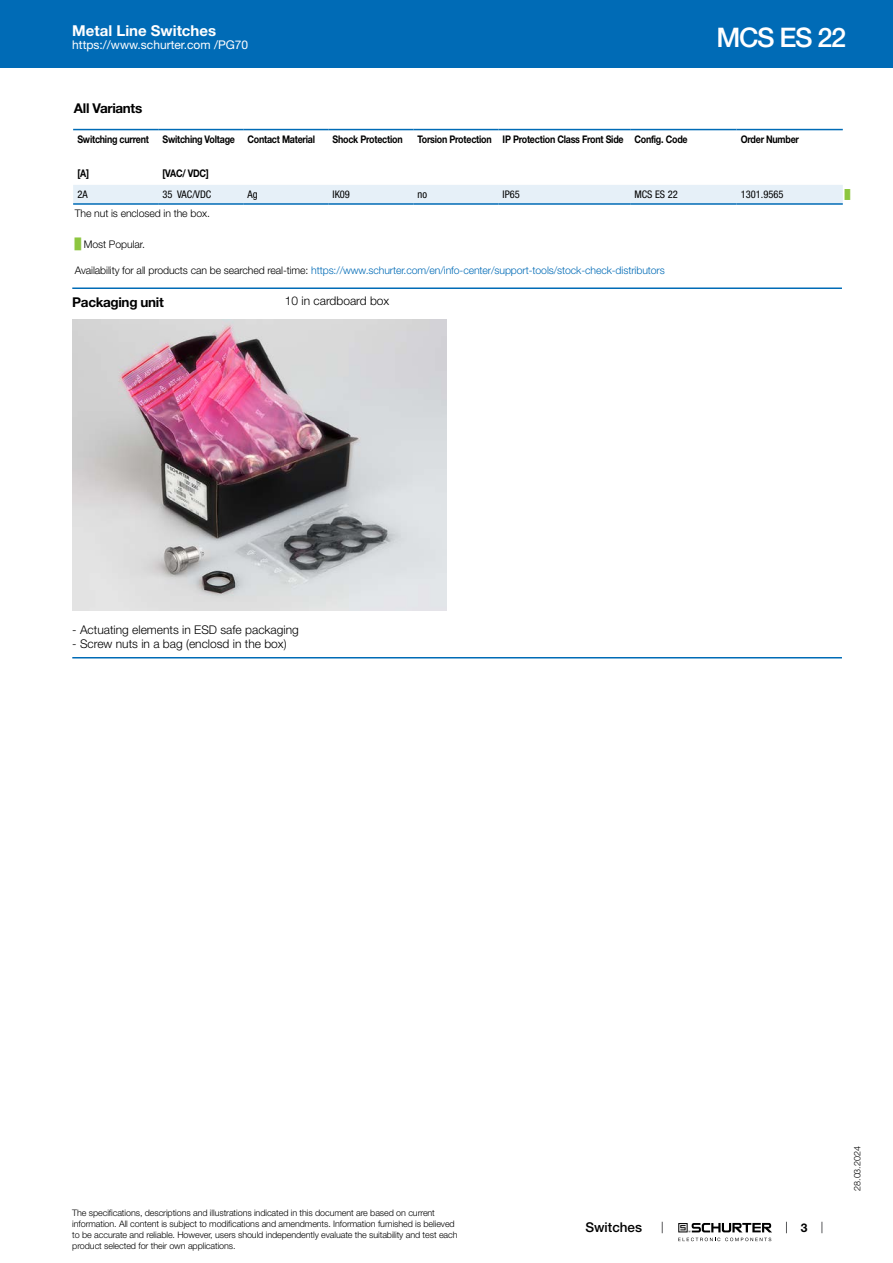
<style>
.page{position:relative;width:893px;height:1263px;background:#fff}
.page>*{position:absolute;margin:0;border:0;box-sizing:border-box;transform-origin:0 0}
.t1{font:500 27px "Helvetica Neue LT";letter-spacing:-.05em;color:#fff}
.t2{font:700 15px "Helvetica Neue LT";color:#fff}
.t3{font:700 13.5px "Helvetica Neue LT";letter-spacing:-.025em;color:#000}
.t4{font:500 13.5px "Helvetica Neue LT";color:#000}
.t5{font:300 12px "Helvetica Neue LT";color:#000}
.t6{font:12px "Helvetica Neue LT";color:#fff}
.t7{font:700 12px "Helvetica Neue LT";color:#000}
.t8{font:700 10.5px "Helvetica Neue LT";letter-spacing:-.025em;color:#000;scale:.85 1}
.t9{font:300 10.5px "Helvetica Neue LT";letter-spacing:-.01em;color:#006bb6}
.t10{font:condensed 10.5px "Helvetica Neue LT";color:#000}
.t11{font:300 10.5px "Helvetica Neue LT";letter-spacing:-.01em;color:#000}
.t12{font:300 9px/10.8px "Helvetica Neue LT";letter-spacing:-.01em;color:#000}
.t13{font:9px "Arial Unicode MS";color:#8dc63f}
.s1{font-family:"Arial Unicode MS";font-weight:400;color:#8dc63f}
.s2{color:#000}
</style>
<div class="page">
<svg style="left:678px;top:1223px;width:94px;height:18px"></svg>
<div style="left:0;top:0;width:893px;height:68px;background:#006bb6"></div>
<svg style="left:73px;top:130px;width:770px;height:1px"></svg>
<div style="left:73px;top:185px;width:770px;height:18px;background:#e6f0f8"></div>
<hr style="left:73px;top:129px;width:85px;height:1px;background:#006bb6">
<hr style="left:158px;top:129px;width:85px;height:1px;background:#006bb6">
<hr style="left:243px;top:129px;width:85px;height:1px;background:#006bb6">
<hr style="left:328px;top:129px;width:85px;height:1px;background:#006bb6">
<hr style="left:413px;top:129px;width:85px;height:1px;background:#006bb6">
<hr style="left:498px;top:129px;width:132px;height:1px;background:#006bb6">
<hr style="left:630px;top:129px;width:106px;height:1px;background:#006bb6">
<hr style="left:736px;top:129px;width:107px;height:1px;background:#006bb6">
<hr style="left:73px;top:203px;width:85px;height:2px;background:#006bb6">
<hr style="left:158px;top:203px;width:85px;height:2px;background:#006bb6">
<hr style="left:243px;top:203px;width:85px;height:2px;background:#006bb6">
<hr style="left:328px;top:203px;width:85px;height:2px;background:#006bb6">
<hr style="left:413px;top:203px;width:85px;height:2px;background:#006bb6">
<hr style="left:498px;top:203px;width:132px;height:2px;background:#006bb6">
<hr style="left:630px;top:203px;width:106px;height:2px;background:#006bb6">
<hr style="left:736px;top:203px;width:107px;height:2px;background:#006bb6">
<hr style="left:72px;top:287px;width:770px;height:2px;background:#006bb6">
<img style="left:72px;top:319px;width:374px;height:291px">
<hr style="left:72px;top:657px;width:770px;height:1px;background:#006bb6">
<h2 class="t2" style="left:72px;top:21px;width:145px">Metal Line Switches</h2>
<h3 class="t6" style="left:72px;top:38px;width:178px">https://www.schurter.com /PG70</h3>
<h1 class="t1" style="left:716px;top:21px;width:131px">MCS ES 22</h1>
<h3 class="t3" style="left:74px;top:99px;width:70px">All Variants</h3>
<p class="t8" style="left:77px;top:133px;width:86px">Switching current</p>
<p class="t8" style="left:162px;top:133px;width:181px">Switching Voltage Contact Material</p>
<p class="t8" style="left:332px;top:133px;width:84px">Shock Protection</p>
<p class="t8" style="left:418px;top:133px;width:319px">Torsion Protection IP Protection Class Front Side Config. Code</p>
<p class="t8" style="left:741px;top:133px;width:70px">Order Number</p>
<p class="t8" style="left:77px;top:167px;width:15px">[A]</p>
<p class="t8" style="left:162px;top:167px;width:56px">[VAC/ VDC]</p>
<p class="t10" style="left:77px;top:188px;width:12px">2A</p>
<p class="t10" style="left:162px;top:188px;width:50px">35 VAC/VDC</p>
<p class="t10" style="left:247px;top:188px;width:12px">Ag</p>
<p class="t10" style="left:333px;top:188px;width:19px">IK09</p>
<p class="t10" style="left:418px;top:188px;width:11px">no</p>
<p class="t10" style="left:503px;top:188px;width:19px">IP65</p>
<p class="t10" style="left:634px;top:188px;width:45px">MCS ES 22</p>
<p class="t10" style="left:741px;top:188px;width:44px">1301.9565</p>
<p class="t13" style="left:845px;top:188px;width:7px">█</p>
<p class="t11" style="left:75px;top:207px;width:137px">The nut is enclosed in the box.</p>
<p class="t11" style="left:75px;top:237px;width:72px"><span class="s1">█</span> Most Popular.</p>
<p class="t9" style="left:75px;top:264px;width:591px"><span class="s2">Availability for all products can be searched real-time:</span> https://www.schurter.com/en/info-center/support-tools/stock-check-distributors</p>
<h3 class="t3" style="left:72px;top:293px;width:93px">Packaging unit</h3>
<h3 class="t5" style="left:285px;top:294px;width:106px">10 in cardboard box</h3>
<h3 class="t5" style="left:72px;top:622px;width:228px">- Actuating elements in ESD safe packaging</h3>
<h3 class="t5" style="left:72px;top:637px;width:216px">- Screw nuts in a bag (enclosd in the box)</h3>
<p class="t12" style="left:72px;top:1207px;width:387px">The specifications, descriptions and illustrations indicated in this document are based on current information. All content is subject to modifications and amendments. Information furnished is believed to be accurate and reliable. However, users should independently evaluate the suitability and test each product selected for their own applications.</p>
<h3 class="t4" style="left:585px;top:1219px;width:58px">Switches</h3>
<h3 class="t7" style="left:801px;top:1220px;width:8px">3</h3>
<p class="t12" style="left:852px;top:1191px;width:46px;rotate:-90deg">28.03.2024</p>
</div>
